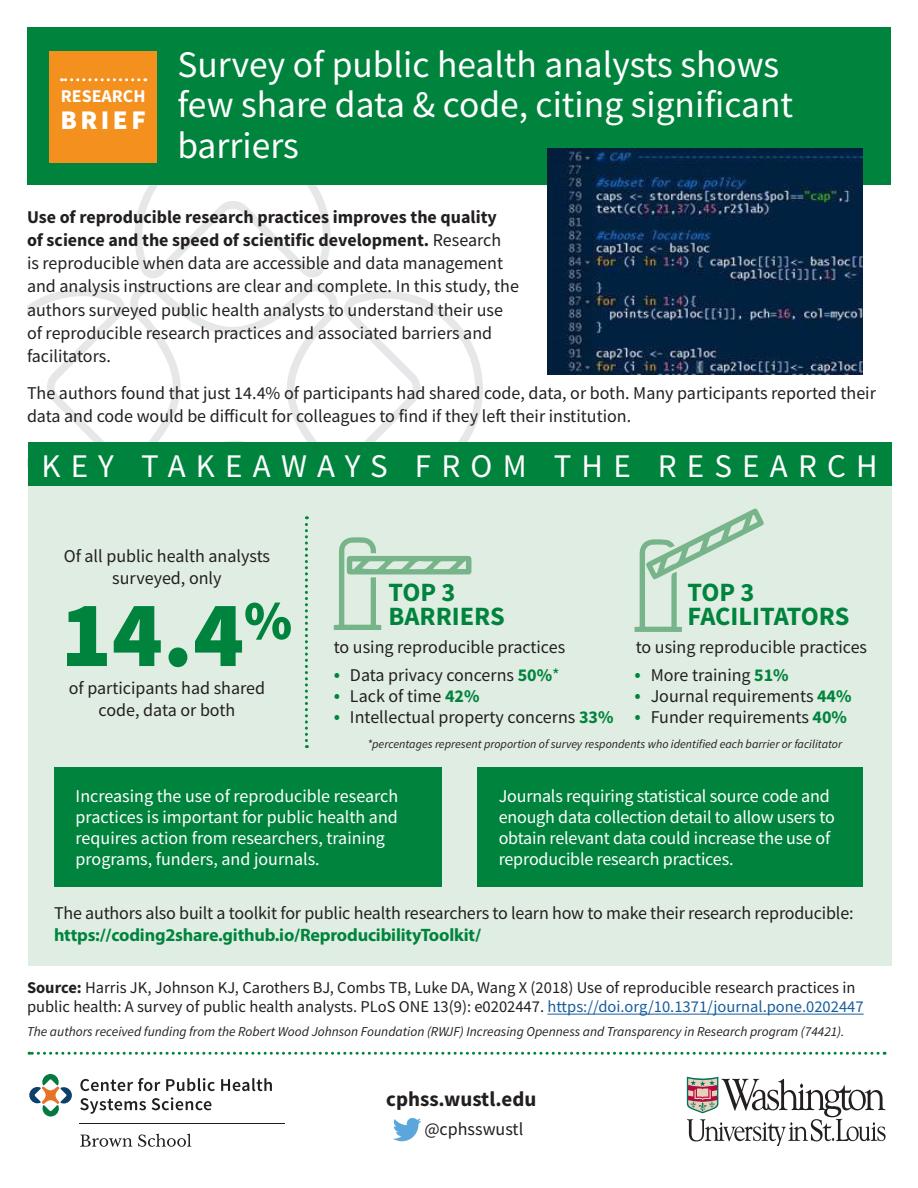
<style>
.page{position:relative;width:918px;height:1188px;background:#fff}
.page>*{position:absolute;margin:0;border:0;box-sizing:border-box;transform-origin:0 0}
.t1{font:900 94.5px "Source Sans Pro";color:#00843d}
.t2{font:37.5px/40.5px "Source Sans Pro";color:#fff}
.t3{font:33px "Source Sans Pro";letter-spacing:.31em;color:#fff}
.t4{font:900 27px "Source Sans Pro";letter-spacing:.13em;color:#fff}
.t5{font:700 26.4px "Source Sans Pro";color:#00843d}
.t6{font:700 21px "Source Sans Pro";color:#231f20}
.t7{font:18px/23.2px "Source Sans Pro";color:#231f20}
.t8{font:18px/21px "Source Sans Pro";letter-spacing:-.01em;color:#fff}
.t9{font:700 18px "Source Sans Pro";color:#fff}
.t10{font:16.5px/19.5px "Source Sans Pro";color:#231f20}
.t11{font:italic 13.5px "Source Sans Pro";color:#231f20}
.t12{font:italic 12px "Source Sans Pro";color:#231f20}
.s1{font-weight:700}
.s2{font-size:21px;color:#00843d}
.s3{font-weight:700;color:#00843d}
.s4{color:#00843d}
.s5{font-family:"Myriad Pro";font-weight:700;color:#00843d}
.s6{color:#175d9e}
</style>
<div class="page">
<svg style="left:27px;top:185px;width:456px;height:283px"></svg>
<div style="left:28px;top:443px;width:864px;height:523px;background:#e0ede2"></div>
<hr style="left:547px;top:1014px;width:317px;height:1px;background:#175d9e">
<hr style="left:80px;top:1123px;width:205px;height:1px;background:#211e1e">
<svg style="left:29px;top:1074px;width:43px;height:43px"></svg>
<svg style="left:80px;top:1135px;width:52px;height:12px"></svg>
<svg style="left:138px;top:1134px;width:53px;height:13px"></svg>
<svg style="left:80px;top:1078px;width:80px;height:13px"></svg>
<svg style="left:166px;top:1078px;width:49px;height:13px"></svg>
<svg style="left:221px;top:1078px;width:51px;height:13px"></svg>
<svg style="left:80px;top:1098px;width:66px;height:16px"></svg>
<svg style="left:152px;top:1097px;width:59px;height:13px"></svg>
<svg style="left:687px;top:1077px;width:199px;height:69px"></svg>
<div style="left:27px;top:27px;width:864px;height:158px;background:#00843d"></div>
<div style="left:28px;top:443px;width:864px;height:43px;background:#00843d"></div>
<div style="left:54px;top:767px;width:387px;height:119px;background:#00843d"></div>
<div style="left:477px;top:767px;width:385px;height:119px;background:#00843d"></div>
<div style="left:49px;top:51px;width:108px;height:111px;background:#f4901d"></div>
<svg style="left:305px;top:516px;width:3px;height:232px"></svg>
<svg style="left:29px;top:1052px;width:849px;height:3px"></svg>
<svg style="left:635px;top:508px;width:129px;height:124px"></svg>
<svg style="left:334px;top:537px;width:137px;height:93px"></svg>
<svg style="left:61px;top:78px;width:78px;height:3px"></svg>
<svg style="left:393px;top:1118px;width:28px;height:23px"></svg>
<img style="left:547px;top:149px;width:315px;height:225px">
<p class="t9" style="left:61px;top:84px;width:86px">RESEARCH</p>
<p class="t4" style="left:60px;top:102px;width:87px">BRIEF</p>
<p class="t2" style="left:177px;top:44px;width:617px">Survey of public health analysts shows few share data &amp; code, citing significant barriers</p>
<p class="t7" style="left:27px;top:205px;width:494px"><span class="s1">Use of reproducible research practices improves the quality<br>of science and the speed of scientific development.</span> Research<br>is reproducible when data are accessible and data management and analysis instructions are clear and complete. In this study, the authors surveyed public health analysts to understand their use of reproducible research practices and associated barriers and facilitators.</p>
<p class="t7" style="left:27px;top:381px;width:850px">The authors found that just 14.4% of participants had shared code, data, or both. Many participants reported their data and code would be difficult for colleagues to find if they left their institution.</p>
<p class="t3" style="left:41px;top:445px;width:838px">KEY TAKEAWAYS FROM THE RESEARCH</p>
<p class="t7" style="left:64px;top:545px;width:208px;line-height:21.6px;text-align:center">Of all public health analysts surveyed, only</p>
<p class="t1" style="left:61px;top:569px;width:233px">14.4<sup>%</sup></p>
<p class="t7" style="left:69px;top:677px;width:198px;line-height:21.6px;text-align:center">of participants had shared code, data or both</p>
<p class="t5" style="left:388px;top:575px;width:68px">TOP 3</p>
<p class="t5" style="left:388px;top:599px;width:118px">BARRIERS</p>
<p class="t7" style="left:334px;top:635px;width:233px">to using reproducible practices</p>
<p class="t7" style="left:334px;top:663px;width:227px"><span class="s2">•</span> Data privacy concerns <span class="s3">50%</span><span class="s4">*</span></p>
<p class="t7" style="left:334px;top:684px;width:147px"><span class="s2">•</span> Lack of time <span class="s3">42%</span></p>
<p class="t7" style="left:334px;top:705px;width:281px"><span class="s2">•</span> Intellectual property concerns <span class="s3">33%</span></p>
<p class="t5" style="left:688px;top:575px;width:68px">TOP 3</p>
<p class="t5" style="left:688px;top:599px;width:163px">FACILITATORS</p>
<p class="t7" style="left:636px;top:635px;width:233px">to using reproducible practices</p>
<p class="t7" style="left:634px;top:663px;width:156px"><span class="s2">•</span> More training <span class="s3">51%</span></p>
<p class="t7" style="left:634px;top:684px;width:219px"><span class="s2">•</span> Journal requirements <span class="s3">44%</span></p>
<p class="t7" style="left:634px;top:705px;width:214px"><span class="s2">•</span> Funder requirements <span class="s3">40%</span></p>
<p class="t12" style="left:367px;top:736px;width:476px">*percentages represent proportion of survey respondents who identified each barrier or facilitator</p>
<p class="t8" style="left:76px;top:785px;width:324px">Increasing the use of reproducible research practices is important for public health and requires action from researchers, training programs, funders, and journals.</p>
<p class="t8" style="left:499px;top:785px;width:338px">Journals requiring statistical source code and enough data collection detail to allow users to obtain relevant data could increase the use of reproducible research practices.</p>
<p class="t7" style="left:54px;top:901px;width:801px;line-height:22.5px">The authors also built a toolkit for public health researchers to learn how to make their research reproducible: <span class="s5">https://coding2share.github.io/ReproducibilityToolkit/</span></p>
<p class="t10" style="left:27px;top:978px;width:838px"><span class="s1">Source:</span> Harris JK, Johnson KJ, Carothers BJ, Combs TB, Luke DA, Wang X (2018) Use of reproducible research practices in public health: A survey of public health analysts. PLoS ONE 13(9): e0202447. <span class="s6">https://doi.org/10.1371/journal.pone.0202447</span></p>
<p class="t11" style="left:27px;top:1023px;width:819px">The authors received funding from the Robert Wood Johnson Foundation (RWJF) Increasing Openness and Transparency in Research program (74421).</p>
<p class="t6" style="left:386px;top:1084px;width:152px">cphss.wustl.edu</p>
<p class="t7" style="left:424px;top:1117px;width:100px">@cphsswustl</p>
</div>
